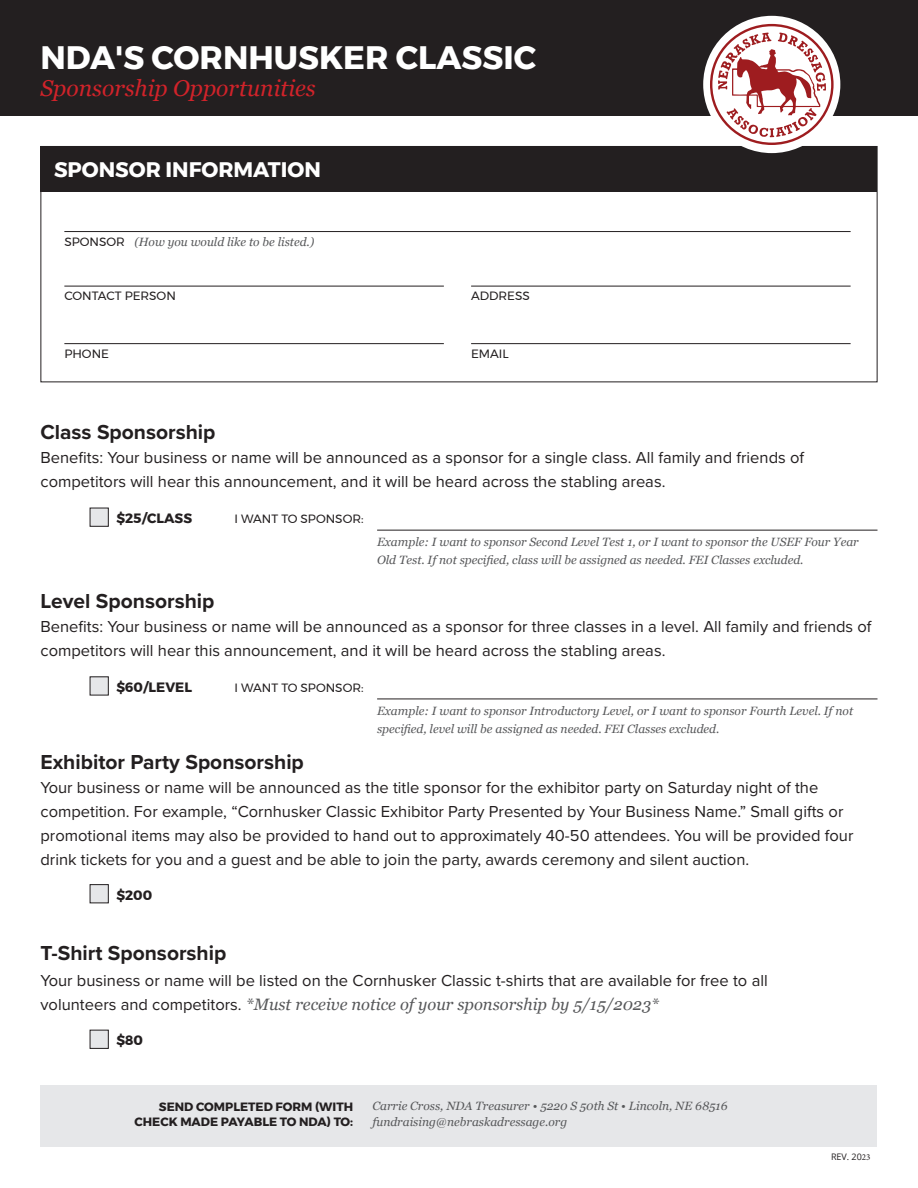
<style>
.page{position:relative;width:918px;height:1188px;background:#fff}
.page>*{position:absolute;margin:0;border:0;box-sizing:border-box;transform-origin:0 0}
.t1{font:700 32.4px "Montserrat";color:#fff}
.t2{font:italic 22.8px "Georgia";color:#d1232a}
.t3{font:700 21px "Proxima Nova";color:#231f20}
.t4{font:700 21px "Montserrat";color:#fff}
.t5{font:16.5px/24px "Proxima Nova";color:#231f20}
.t6{font:700 13.5px "Montserrat";color:#231f20}
.t7{font:italic 12px/18px "Georgia";color:#57585a}
.t8{font:12px "Montserrat";color:#231f20}
.t9{font:700 12px/14.4px "Montserrat";color:#231f20;text-align:right}
.t10{font:9px "Open Sans";color:#231f20}
.s1{font-family:"Montserrat";font-style:normal;color:#231f20}
.s2{font-family:"Georgia";font-style:italic;color:#57585a}
.s3{font-family:"Minion Pro"}
</style>
<div class="page">
<div style="left:40px;top:1085px;width:838px;height:61px;background:#e6e7e9"></div>
<div style="left:40px;top:146px;width:838px;height:46px;background:#231f20"></div>
<hr style="left:64px;top:231px;width:787px;height:1px;background:#231f20">
<hr style="left:64px;top:286px;width:380px;height:1px;background:#231f20">
<hr style="left:471px;top:286px;width:380px;height:1px;background:#231f20">
<div style="left:90px;top:508px;width:18px;height:18px;background:#e6e7e9"></div>
<div style="left:90px;top:508px;width:19px;height:19px;border:1px solid #231f20"></div>
<div style="left:90px;top:677px;width:18px;height:18px;background:#e6e7e9"></div>
<div style="left:90px;top:885px;width:18px;height:18px;background:#e6e7e9"></div>
<div style="left:90px;top:884px;width:19px;height:19px;border:1px solid #231f20"></div>
<div style="left:90px;top:1030px;width:18px;height:18px;background:#e6e7e9"></div>
<div style="left:90px;top:1030px;width:19px;height:19px;border:1px solid #231f20"></div>
<hr style="left:64px;top:343px;width:380px;height:1px;background:#231f20">
<hr style="left:471px;top:343px;width:380px;height:1px;background:#231f20">
<div style="left:40px;top:146px;width:838px;height:236px;border:1px solid #231f20"></div>
<div style="left:0;top:0;width:918px;height:115px;background:#231f20"></div>
<div style="left:703px;top:16px;width:137px;height:137px;background:#fff;border-radius:50%"></div>
<svg style="left:710px;top:24px;width:124px;height:121px"></svg>
<hr style="left:377px;top:530px;width:500px;height:1px;background:#231f20">
<hr style="left:377px;top:699px;width:500px;height:1px;background:#231f20">
<p class="t1" style="left:40px;top:31px;width:497px">NDA'S CORNHUSKER CLASSIC</p>
<p class="t2" style="left:40px;top:72px;width:277px">Sponsorship Opportunities</p>
<p class="t4" style="left:54px;top:153px;width:268px">SPONSOR INFORMATION</p>
<p class="t7" style="left:64px;top:232px;width:252px"><span class="s1">SPONSOR</span> (How you would like to be listed.)</p>
<p class="t8" style="left:64px;top:287px;width:113px">CONTACT PERSON</p>
<p class="t8" style="left:471px;top:287px;width:60px">ADDRESS</p>
<p class="t8" style="left:64px;top:344px;width:46px">PHONE</p>
<p class="t8" style="left:471px;top:344px;width:39px">EMAIL</p>
<p class="t3" style="left:40px;top:417px;width:177px">Class Sponsorship</p>
<p class="t5" style="left:40px;top:445px;width:765px">Benefits: Your business or name will be announced as a sponsor for a single class. All family and friends of competitors will hear this announcement, and it will be heard across the stabling areas.</p>
<p class="t6" style="left:116px;top:507px;width:77px">$25/CLASS</p>
<p class="t8" style="left:235px;top:510px;width:131px">I WANT TO SPONSOR:</p>
<p class="t7" style="left:377px;top:533px;width:483px">Example: I want to sponsor Second Level Test 1, or I want to sponsor the USEF Four Year<br>Old Test. If not specified, class will be assigned as needed. FEI Classes excluded.</p>
<p class="t3" style="left:40px;top:585px;width:175px">Level Sponsorship</p>
<p class="t5" style="left:40px;top:614px;width:833px">Benefits: Your business or name will be announced as a sponsor for three classes in a level. All family and friends of competitors will hear this announcement, and it will be heard across the stabling areas.</p>
<p class="t6" style="left:116px;top:676px;width:77px">$60/LEVEL</p>
<p class="t8" style="left:235px;top:678px;width:131px">I WANT TO SPONSOR:</p>
<p class="t7" style="left:377px;top:701px;width:478px">Example: I want to sponsor Introductory Level, or I want to sponsor Fourth Level. If not specified, level will be assigned as needed. FEI Classes excluded.</p>
<p class="t3" style="left:40px;top:747px;width:265px">Exhibitor Party Sponsorship</p>
<p class="t5" style="left:40px;top:775px;width:814px">Your business or name will be announced as the title sponsor for the exhibitor party on Saturday night of the competition. For example, “Cornhusker Classic Exhibitor Party Presented by Your Business Name.” Small gifts or promotional items may also be provided to hand out to approximately 40-50 attendees. You will be provided four drink tickets for you and a guest and be able to join the party, awards ceremony and silent auction.</p>
<p class="t6" style="left:116px;top:884px;width:37px">$200</p>
<p class="t3" style="left:40px;top:937px;width:187px">T-Shirt Sponsorship</p>
<p class="t5" style="left:40px;top:968px;width:729px">Your business or name will be listed on the Cornhusker Classic t-shirts that are available for free to all volunteers and competitors. <span class="s2">*Must receive notice of your sponsorship by 5/15/2023*</span></p>
<p class="t6" style="left:116px;top:1029px;width:28px">$80</p>
<p class="t9" style="left:135px;top:1100px;width:220px">SEND COMPLETED FORM (WITH<br>CHECK MADE PAYABLE TO NDA) TO:</p>
<p class="t7" style="left:372px;top:1098px;width:357px;line-height:16.5px">Carrie Cross, NDA Treasurer • 5220 S 50th St • Lincoln, NE 68516 fundraising@nebraskadressage.org</p>
<p class="t10" style="left:831px;top:1150px;width:41px">REV. 20<span class="s3">23</span></p>
</div>
